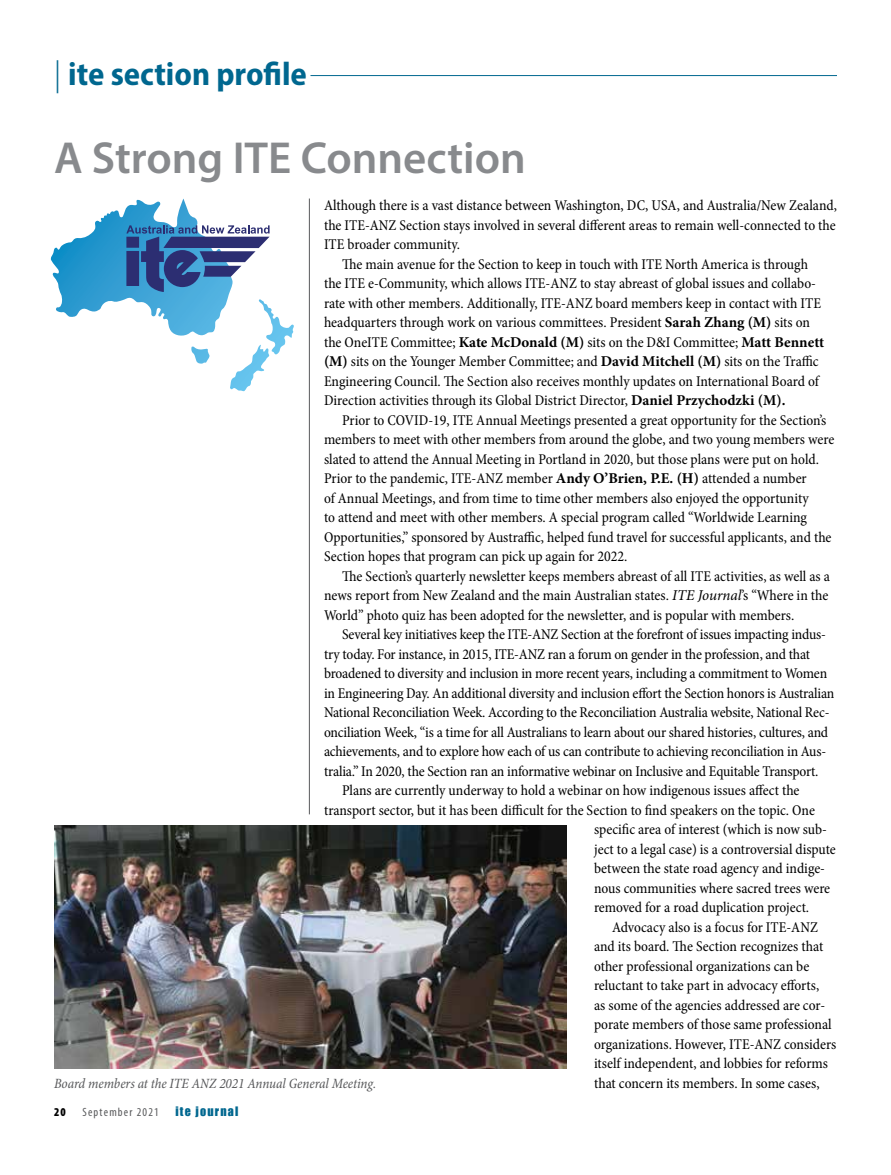
<style>
.page{position:relative;width:891px;height:1175px;background:#fff}
.page>*{position:absolute;margin:0;border:0;box-sizing:border-box;transform-origin:0 0}
.t1{font:600 45px "Myriad Pro";color:#888a8d}
.t2{font:700 semi-condensed 33px "Myriad Pro";color:#00678f}
.t3{font:condensed 15px "Minion Pro";letter-spacing:-.005em;color:#000}
.t4{font:condensed 15px "Minion Pro";letter-spacing:-.025em;color:#000}
.t5{font:italic condensed 14.25px "Minion Pro";letter-spacing:-.005em;color:#58595b}
.t6{font:condensed 12px "Myriad Pro";letter-spacing:.1em;color:#58595b}
.t7{font:12px "Impact";letter-spacing:.1em;color:#00678f}
.t8{font:900 condensed 12px "Myriad Pro";color:#000}
.s1{font-weight:300;font-stretch:normal}
.s2{font-weight:700;font-stretch:normal}
.s3{font-style:italic;font-stretch:normal}
</style>
<div class="page">
<hr style="left:309px;top:198px;width:1px;height:616px;background:#58595b">
<hr style="left:310px;top:75px;width:527px;height:1px;background:#00678f">
<img style="left:54px;top:825px;width:513px;height:243px">
<svg style="left:50px;top:199px;width:244px;height:192px"></svg>
<h2 class="t2" style="left:54px;top:53px;width:254px"><span class="s1">|</span> ite section profile</h2>
<h1 class="t1" style="left:54px;top:130px;width:473px">A Strong ITE Connection</h1>
<p class="t3" style="left:324px;top:195px;width:514px">Although there is a vast distance between Washington, DC, USA, and Australia/New Zealand,</p>
<p class="t3" style="left:324px;top:215px;width:513px">the ITE-ANZ Section stays involved in several different areas to remain well-connected to the</p>
<p class="t3" style="left:324px;top:234px;width:138px">ITE broader community.</p>
<p class="t3" style="left:342px;top:254px;width:468px">The main avenue for the Section to keep in touch with ITE North America is through</p>
<p class="t3" style="left:324px;top:273px;width:494px">the ITE e-Community, which allows ITE-ANZ to stay abreast of global issues and collabo-</p>
<p class="t3" style="left:324px;top:293px;width:499px">rate with other members. Additionally, ITE-ANZ board members keep in contact with ITE</p>
<p class="t3" style="left:324px;top:312px;width:488px">headquarters through work on various committees. President <span class="s2">Sarah Zhang (M)</span> sits on</p>
<p class="t3" style="left:324px;top:332px;width:502px">the OneITE Committee; <span class="s2">Kate McDonald (M)</span> sits on the D&amp;I Committee; <span class="s2">Matt Bennett</span></p>
<p class="t3" style="left:324px;top:351px;width:496px"><span class="s2">(M)</span> sits on the Younger Member Committee; and <span class="s2">David Mitchell (M)</span> sits on the Traffic</p>
<p class="t3" style="left:324px;top:371px;width:496px">Engineering Council. The Section also receives monthly updates on International Board of</p>
<p class="t3" style="left:324px;top:390px;width:463px">Direction activities through its Global District Director, <span class="s2">Daniel Przychodzki (M).</span></p>
<p class="t3" style="left:342px;top:410px;width:486px">Prior to COVID-19, ITE Annual Meetings presented a great opportunity for the Section’s</p>
<p class="t3" style="left:324px;top:429px;width:512px">members to meet with other members from around the globe, and two young members were</p>
<p class="t3" style="left:324px;top:449px;width:497px">slated to attend the Annual Meeting in Portland in 2020, but those plans were put on hold.</p>
<p class="t3" style="left:324px;top:468px;width:484px">Prior to the pandemic, ITE-ANZ member <span class="s2">Andy O’Brien, P.E. (H)</span> attended a number</p>
<p class="t3" style="left:324px;top:488px;width:486px">of Annual Meetings, and from time to time other members also enjoyed the opportunity</p>
<p class="t3" style="left:324px;top:507px;width:485px">to attend and meet with other members. A special program called “Worldwide Learning</p>
<p class="t3" style="left:324px;top:527px;width:509px">Opportunities,” sponsored by Austraffic, helped fund travel for successful applicants, and the</p>
<p class="t3" style="left:324px;top:546px;width:305px">Section hopes that program can pick up again for 2022.</p>
<p class="t3" style="left:342px;top:566px;width:490px">The Section’s quarterly newsletter keeps members abreast of all ITE activities, as well as a</p>
<p class="t3" style="left:324px;top:585px;width:506px">news report from New Zealand and the main Australian states. <span class="s3">ITE Journal</span>’s “Where in the</p>
<p class="t3" style="left:324px;top:605px;width:472px">World” photo quiz has been adopted for the newsletter, and is popular with members.</p>
<p class="t3" style="left:342px;top:624px;width:486px">Several key initiatives keep the ITE-ANZ Section at the forefront of issues impacting indus-</p>
<p class="t3" style="left:324px;top:644px;width:488px">try today. For instance, in 2015, ITE-ANZ ran a forum on gender in the profession, and that</p>
<p class="t3" style="left:324px;top:663px;width:505px">broadened to diversity and inclusion in more recent years, including a commitment to Women</p>
<p class="t3" style="left:324px;top:683px;width:512px">in Engineering Day. An additional diversity and inclusion effort the Section honors is Australian</p>
<p class="t4" style="left:324px;top:702px;width:507px">National Reconciliation Week. According to the Reconciliation Australia website, National Rec-</p>
<p class="t3" style="left:324px;top:722px;width:506px">onciliation Week, “is a time for all Australians to learn about our shared histories, cultures, and</p>
<p class="t3" style="left:324px;top:741px;width:504px">achievements, and to explore how each of us can contribute to achieving reconciliation in Aus-</p>
<p class="t3" style="left:324px;top:761px;width:496px">tralia.” In 2020, the Section ran an informative webinar on Inclusive and Equitable Transport.</p>
<p class="t3" style="left:342px;top:780px;width:459px">Plans are currently underway to hold a webinar on how indigenous issues affect the</p>
<p class="t3" style="left:324px;top:800px;width:492px">transport sector, but it has been difficult for the Section to find speakers on the topic. One</p>
<p class="t3" style="left:594px;top:819px;width:235px">specific area of interest (which is now sub-</p>
<p class="t3" style="left:594px;top:839px;width:243px">ject to a legal case) is a controversial dispute</p>
<p class="t3" style="left:594px;top:858px;width:233px">between the state road agency and indige-</p>
<p class="t3" style="left:594px;top:878px;width:238px">nous communities where sacred trees were</p>
<p class="t3" style="left:594px;top:897px;width:217px">removed for a road duplication project.</p>
<p class="t3" style="left:612px;top:917px;width:207px">Advocacy also is a focus for ITE-ANZ</p>
<p class="t3" style="left:594px;top:936px;width:231px">and its board. The Section recognizes that</p>
<p class="t3" style="left:594px;top:956px;width:217px">other professional organizations can be</p>
<p class="t3" style="left:594px;top:975px;width:227px">reluctant to take part in advocacy efforts,</p>
<p class="t3" style="left:594px;top:995px;width:233px">as some of the agencies addressed are cor-</p>
<p class="t3" style="left:594px;top:1014px;width:239px">porate members of those same professional</p>
<p class="t3" style="left:594px;top:1034px;width:244px">organizations. However, ITE-ANZ considers</p>
<p class="t3" style="left:594px;top:1053px;width:236px">itself independent, and lobbies for reforms</p>
<p class="t3" style="left:594px;top:1073px;width:227px">that concern its members. In some cases,</p>
<p class="t5" style="left:54px;top:1073px;width:324px">Board members at the ITE ANZ 2021 Annual General Meeting.</p>
<p class="t8" style="left:54px;top:1104px;width:13px">20</p>
<p class="t6" style="left:82px;top:1105px;width:78px">September 2021</p>
<p class="t7" style="left:175px;top:1102px;width:64px">ite journal</p>
</div>
